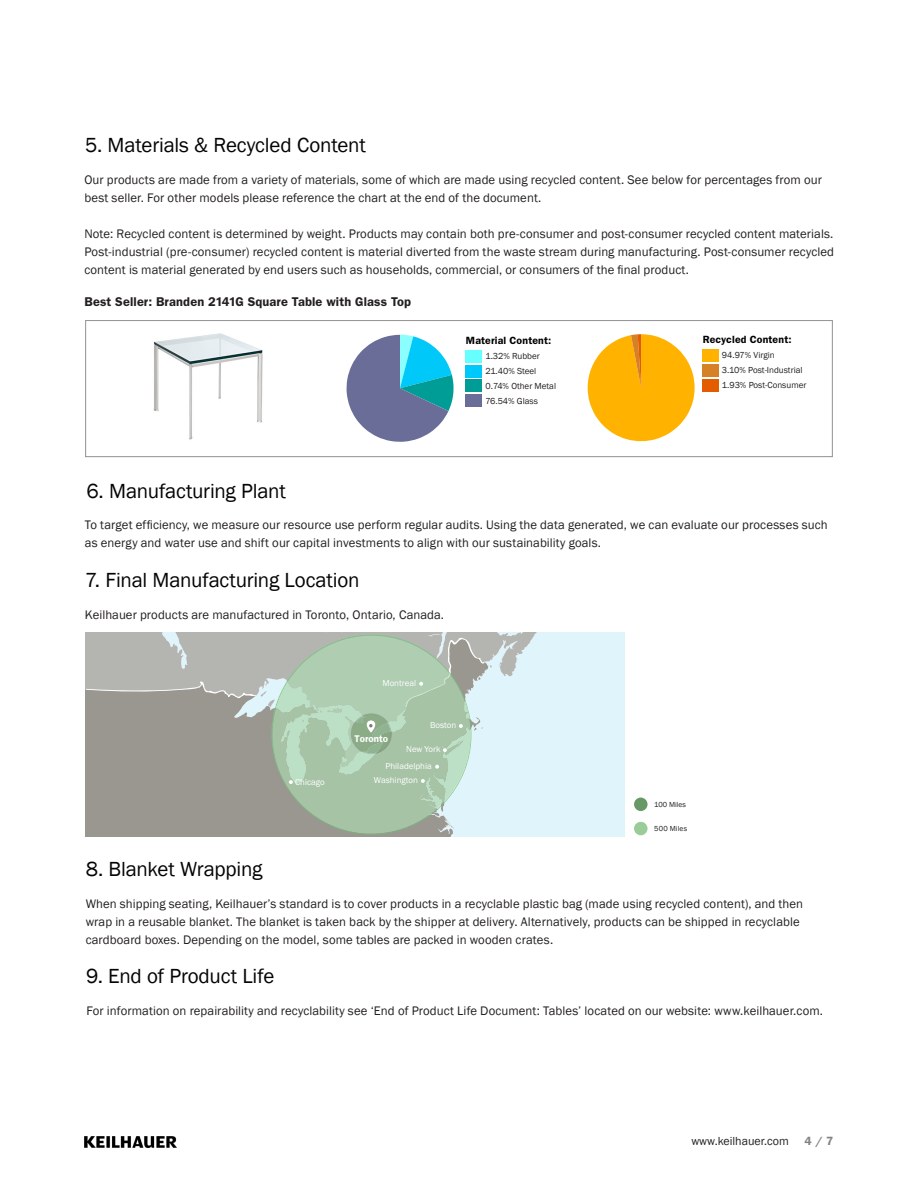
<style>
.page{position:relative;width:918px;height:1188px;background:#fff}
.page>*{position:absolute;margin:0;border:0;box-sizing:border-box;transform-origin:0 0}
.t1{font:150px "Chartwell Pies";color:#00c8f9}
.Large_Orange_Heading{font:21px "Franklin Gothic";letter-spacing:-.01em;color:#040503}
.Body_Copy_-_6mm_spac{font:12.75px/18px "Franklin Gothic";letter-spacing:.005em;color:#231f20}
.Body_Copy_-_6mm_spac-2{font:12.75px "ITC Franklin Gothic Boyd Demi";letter-spacing:.01em;color:#231f20}
.t2{font:12px "Franklin Gothic";color:#231f20}
.t3{font:12px "ITC Franklin Gothic Boyd Demi";color:#838386}
.Body_Copy_-_6mm_spac-3{font:10.5px "ITC Franklin Gothic Boyd Demi";letter-spacing:.015em;color:#000}
.t4{font:9.75px "ITC Franklin Gothic Boyd Demi";color:#fff}
.Body_Copy_-_6mm_spac-4{font:9px "Franklin Gothic";color:#231f20}
.t5{font:8.85px/14.7px "Franklin Gothic";color:#fff}
.Body_Copy_-_6mm_spac-5{font:7.5px "Franklin Gothic";letter-spacing:.005em;color:#231f20}
.s1{color:#8bffff}
.s2{color:#009c96}
.s3{color:#6a6d97}
.s4{color:#ffb300}
.s5{color:#d78126}
.s6{color:#e35d00}
</style>
<div class="page">
<img style="left:85px;top:1137px;width:91px;height:11px">
<div style="left:488px;top:632px;width:137px;height:204px;background:#e0f4fc"></div>
<svg style="left:86px;top:632px;width:454px;height:135px;background:#d5e4e9"></svg>
<svg style="left:86px;top:634px;width:398px;height:201px;background:#a9b5a7"></svg>
<div style="left:634px;top:822px;width:14px;height:13px;background:#9c9;border-radius:50%"></div>
<div style="left:634px;top:798px;width:14px;height:13px;background:#696;border-radius:50%"></div>
<div style="left:85px;top:320px;width:748px;height:137px;border:1px solid #98989b"></div>
<div style="left:703px;top:379px;width:16px;height:13px;background:#e35d00"></div>
<div style="left:703px;top:364px;width:16px;height:13px;background:#d78126"></div>
<div style="left:703px;top:349px;width:16px;height:13px;background:#ffb300"></div>
<div style="left:466px;top:365px;width:16px;height:13px;background:#00c8fa"></div>
<div style="left:466px;top:350px;width:16px;height:13px;background:#65ffff"></div>
<div style="left:466px;top:395px;width:16px;height:12px;background:#6a6d97"></div>
<div style="left:466px;top:380px;width:16px;height:12px;background:#009c96"></div>
<img style="left:153px;top:333px;width:110px;height:107px">
<p class="Large_Orange_Heading" style="left:85px;top:132px;width:282px">5. Materials &amp; Recycled Content</p>
<p class="Body_Copy_-_6mm_spac" style="left:84px;top:171px;width:739px">Our products are made from a variety of materials, some of which are made using recycled content. See below for percentages from our best seller. For other models please reference the chart at the end of the document.</p>
<p class="Body_Copy_-_6mm_spac" style="left:84px;top:225px;width:751px">Note: Recycled content is determined by weight. Products may contain both pre-consumer and post-consumer recycled content materials.</p>
<p class="Body_Copy_-_6mm_spac" style="left:84px;top:243px;width:751px">Post-industrial (pre-consumer) recycled content is material diverted from the waste stream during manufacturing. Post-consumer recycled</p>
<p class="Body_Copy_-_6mm_spac" style="left:84px;top:261px;width:606px">content is material generated by end users such as households, commercial, or consumers of the final product.</p>
<p class="Body_Copy_-_6mm_spac-2" style="left:84px;top:294px;width:328px">Best Seller: Branden 2141G Square Table with Glass Top</p>
<p class="t1" style="left:339px;top:296px;width:435px"><span class="s1">4</span>7+<span class="s2">11</span><span class="s3">68</span><span class="s4">97</span><span class="s5">2</span><span class="s6">1</span></p>
<p class="Body_Copy_-_6mm_spac-3" style="left:703px;top:333px;width:90px">Recycled Content:</p>
<p class="Body_Copy_-_6mm_spac-3" style="left:466px;top:334px;width:87px">Material Content:</p>
<p class="Body_Copy_-_6mm_spac-4" style="left:722px;top:350px;width:54px">94.97% Virgin</p>
<p class="Body_Copy_-_6mm_spac-4" style="left:722px;top:365px;width:82px">3.10% Post-Industrial</p>
<p class="Body_Copy_-_6mm_spac-4" style="left:722px;top:380px;width:86px">1.93% Post-Consumer</p>
<p class="Body_Copy_-_6mm_spac-4" style="left:485px;top:350px;width:56px">1.32% Rubber</p>
<p class="Body_Copy_-_6mm_spac-4" style="left:485px;top:365px;width:52px">21.40% Steel</p>
<p class="Body_Copy_-_6mm_spac-4" style="left:485px;top:380px;width:72px">0.74% Other Metal</p>
<p class="Body_Copy_-_6mm_spac-4" style="left:485px;top:395px;width:54px">76.54% Glass</p>
<p class="Large_Orange_Heading" style="left:86px;top:478px;width:201px">6. Manufacturing Plant</p>
<p class="Body_Copy_-_6mm_spac" style="left:85px;top:516px;width:744px">To target efficiency, we measure our resource use perform regular audits. Using the data generated, we can evaluate our processes such as energy and water use and shift our capital investments to align with our sustainability goals.</p>
<p class="Large_Orange_Heading" style="left:85px;top:567px;width:276px">7. Final Manufacturing Location</p>
<p class="Body_Copy_-_6mm_spac" style="left:85px;top:606px;width:361px">Keilhauer products are manufactured in Toronto, Ontario, Canada.</p>
<p class="t5" style="left:382px;top:676px;width:35px">Montreal</p>
<p class="t4" style="left:355px;top:732px;width:35px">Toronto</p>
<p class="t5" style="left:430px;top:718px;width:28px">Boston</p>
<p class="Large_Orange_Heading" style="left:86px;top:856px;width:178px">8. Blanket Wrapping</p>
<p class="t5" style="left:295px;top:775px;width:31px">Chicago</p>
<p class="t5" style="left:406px;top:742px;width:36px">New York</p>
<p class="t5" style="left:374px;top:759px;width:59px;text-indent:12px">Philadelphia<br>Washington</p>
<p class="Body_Copy_-_6mm_spac-5" style="left:654px;top:799px;width:33px">100 Miles</p>
<p class="Body_Copy_-_6mm_spac-5" style="left:654px;top:824px;width:34px">500 Miles</p>
<p class="Body_Copy_-_6mm_spac" style="left:86px;top:895px;width:719px">When shipping seating, Keilhauer’s standard is to cover products in a recyclable plastic bag (made using recycled content), and then wrap in a reusable blanket. The blanket is taken back by the shipper at delivery. Alternatively, products can be shipped in recyclable cardboard boxes. Depending on the model, some tables are packed in wooden crates.</p>
<p class="Large_Orange_Heading" style="left:86px;top:963px;width:190px">9. End of Product Life</p>
<p class="Body_Copy_-_6mm_spac" style="left:86px;top:1002px;width:738px">For information on repairability and recyclability see ‘End of Product Life Document: Tables’ located on our website: www.keilhauer.com.</p>
<p class="t2" style="left:691px;top:1134px;width:99px">www.keilhauer.com</p>
<p class="t3" style="left:805px;top:1133px;width:30px">4 / 7</p>
</div>
